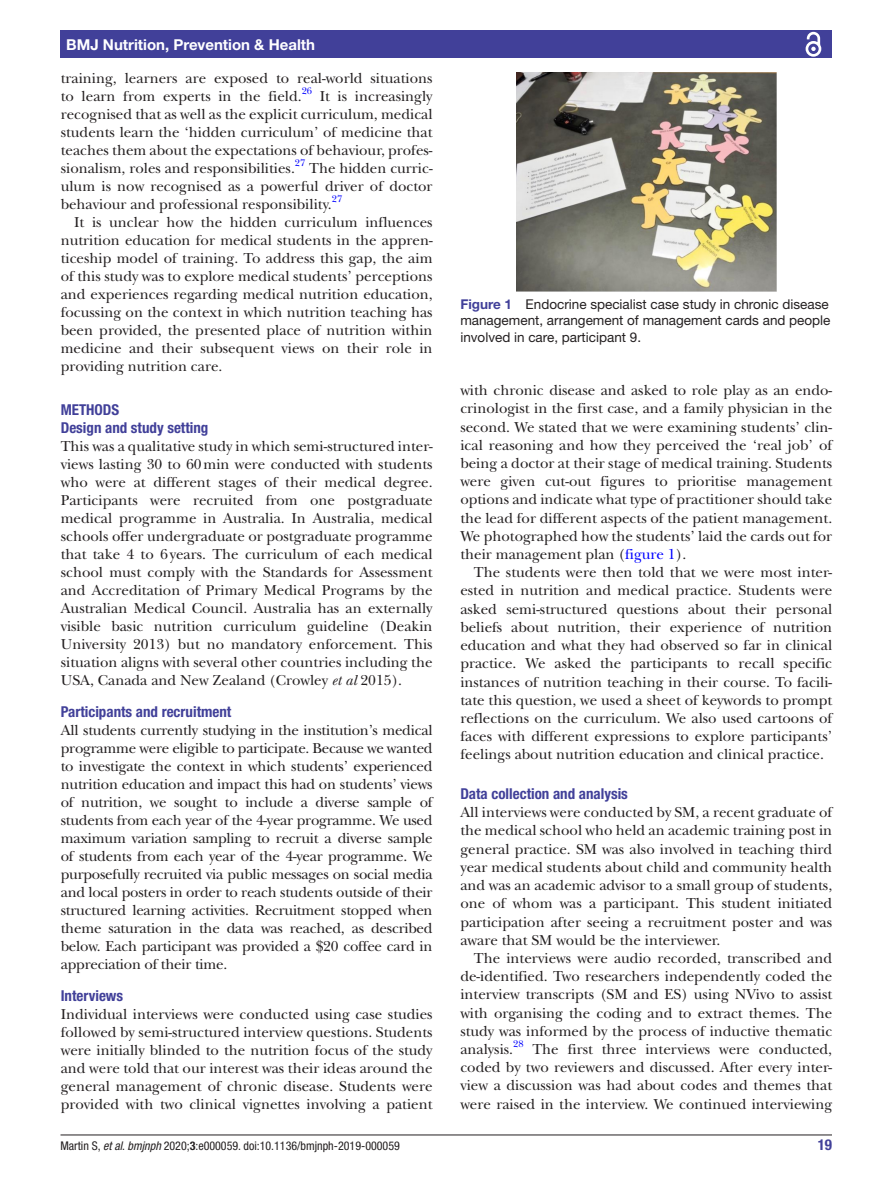
<style>
.page{position:relative;width:893px;height:1191px;background:#fff}
.page>*{position:absolute;margin:0;border:0;box-sizing:border-box;transform-origin:0 0}
.t1{font:15px/18px "New Baskerville";color:#231f20;text-align:justify}
.t2{font:700 condensed 15px/18px "Helvetica Neue LT Std";color:#414099}
.t3{font:700 15px "Helvetica Neue LT Std";color:#fff}
.t4{font:13.5px/16.2px "Helvetica Neue LT Std";color:#231f20}
.t5{font:condensed 12px "Helvetica Neue LT Std";color:#231f20}
.t6{font:9.9px "New Baskerville";color:#00f}
.s1{font-style:italic}
.s2{font-weight:700;color:#414099}
.s3{color:#00f}
.s4{font-weight:700}
</style>
<div class="page">
<hr style="left:61px;top:1134px;width:771px;height:1px;background:#231f20">
<div style="left:61px;top:31px;width:771px;height:27px;background:#414099"></div>
<svg style="left:804px;top:30px;width:19px;height:27px"></svg>
<img style="left:516px;top:73px;width:260px;height:218px">
<p class="t3" style="left:66px;top:35px;width:250px">BMJ Nutrition, Prevention &amp; Health</p>
<p class="t1" style="left:61px;top:69px;width:373px">training, learners are exposed to real-world situations to learn from experts in the field.</p>
<p class="t6" style="left:302px;top:85px;width:12px">26</p>
<p class="t1" style="left:61px;top:87px;width:373px;text-indent:259px">It is increasingly recognised that as well as the explicit curriculum, medical students learn the ‘hidden curriculum’ of medicine that teaches them about the expectations of behaviour, profes&shy;sionalism, roles and responsibilities.</p>
<p class="t6" style="left:295px;top:157px;width:12px">27</p>
<p class="t1" style="left:61px;top:159px;width:373px;text-indent:248px">The hidden curric&shy;ulum is now recognised as a powerful driver of doctor behaviour and professional responsibility.</p>
<p class="t6" style="left:332px;top:193px;width:12px">27</p>
<p class="t1" style="left:61px;top:213px;width:373px;text-indent:14px">It is unclear how the hidden curriculum influences nutrition education for medical students in the appren&shy;ticeship model of training. To address this gap, the aim of this study was to explore medical students’ perceptions and experiences regarding medical nutrition education, focussing on the context in which nutrition teaching has been provided, the presented place of nutrition within medicine and their subsequent views on their role in providing nutrition care.</p>
<p class="t2" style="left:61px;top:400px;width:149px">Methods<br>Design and study setting</p>
<p class="t1" style="left:61px;top:437px;width:373px">This was a qualitative study in which semi-structured inter&shy;views lasting 30 to 60min were conducted with students who were at different stages of their medical degree.<br>Participants were recruited from one postgraduate medical programme in Australia. In Australia, medical schools offer undergraduate or postgraduate programme that take 4 to 6years. The curriculum of each medical school must comply with the Standards for Assessment and Accreditation of Primary Medical Programs by the Australian Medical Council. Australia has an externally visible basic nutrition curriculum guideline (Deakin University 2013) but no mandatory enforcement. This situation aligns with several other countries including the USA, Canada and New Zealand (Crowley <span class="s1">et al</span> 2015).</p>
<p class="t2" style="left:61px;top:702px;width:172px">Participants and recruitment</p>
<p class="t1" style="left:61px;top:721px;width:373px">All students currently studying in the institution’s medical programme were eligible to participate. Because we wanted to investigate the context in which students’ experienced nutrition education and impact this had on students’ views of nutrition, we sought to include a diverse sample of students from each year of the 4-year programme. We used maximum variation sampling to recruit a diverse sample of students from each year of the 4-year programme. We purposefully recruited via public messages on social media and local posters in order to reach students outside of their structured learning activities. Recruitment stopped when theme saturation in the data was reached, as described below. Each participant was provided a $20 coffee card in appreciation of their time.</p>
<p class="t2" style="left:61px;top:986px;width:64px">Interviews</p>
<p class="t1" style="left:61px;top:1005px;width:373px">Individual interviews were conducted using case studies followed by semi-structured interview questions. Students were initially blinded to the nutrition focus of the study and were told that our interest was their ideas around the general management of chronic disease. Students were provided with two clinical vignettes involving a patient</p>
<p class="t4" style="left:460px;top:296px;width:372px"><span class="s2">Figure 1</span> Endocrine specialist case study in chronic disease management, arrangement of management cards and people involved in care, participant 9.</p>
<p class="t1" style="left:460px;top:381px;width:373px">with chronic disease and asked to role play as an endo&shy;crinologist in the first case, and a family physician in the second. We stated that we were examining students’ clin&shy;ical reasoning and how they perceived the ‘real job’ of being a doctor at their stage of medical training. Students were given cut-out figures to prioritise management options and indicate what type of practitioner should take the lead for different aspects of the patient management.<br>We photographed how the students’ laid the cards out for their management plan (<span class="s3">figure 1</span>).</p>
<p class="t1" style="left:460px;top:563px;width:373px;text-indent:14px">The students were then told that we were most inter&shy;ested in nutrition and medical practice. Students were asked semi-structured questions about their personal beliefs about nutrition, their experience of nutrition education and what they had observed so far in clinical practice. We asked the participants to recall specific instances of nutrition teaching in their course. To facili&shy;tate this question, we used a sheet of keywords to prompt reflections on the curriculum. We also used cartoons of faces with different expressions to explore participants’ feelings about nutrition education and clinical practice.</p>
<p class="t2" style="left:460px;top:784px;width:169px">Data collection and analysis</p>
<p class="t1" style="left:460px;top:803px;width:373px">All interviews were conducted by SM, a recent graduate of the medical school who held an academic training post in general practice. SM was also involved in teaching third year medical students about child and community health and was an academic advisor to a small group of students, one of whom was a participant. This student initiated participation after seeing a recruitment poster and was aware that SM would be the interviewer.</p>
<p class="t1" style="left:460px;top:949px;width:373px;text-indent:14px">The interviews were audio recorded, transcribed and de-identified. Two researchers independently coded the interview transcripts (SM and ES) using NVivo to assist with organising the coding and to extract themes. The study was informed by the process of inductive thematic analysis.<sup>28</sup></p>
<p class="t1" style="left:460px;top:1040px;width:373px;text-indent:72px">The first three interviews were conducted, coded by two reviewers and discussed. After every inter&shy;view a discussion was had about codes and themes that were raised in the interview. We continued interviewing</p>
<p class="t5" style="left:61px;top:1138px;width:341px">Martin S, <span class="s1">et al</span>. <span class="s1">bmjnph</span> 2020;<span class="s4">3</span>:e000059. doi:10.1136/bmjnph-2019-000059</p>
<p class="t2" style="left:818px;top:1135px;width:16px">19</p>
</div>
